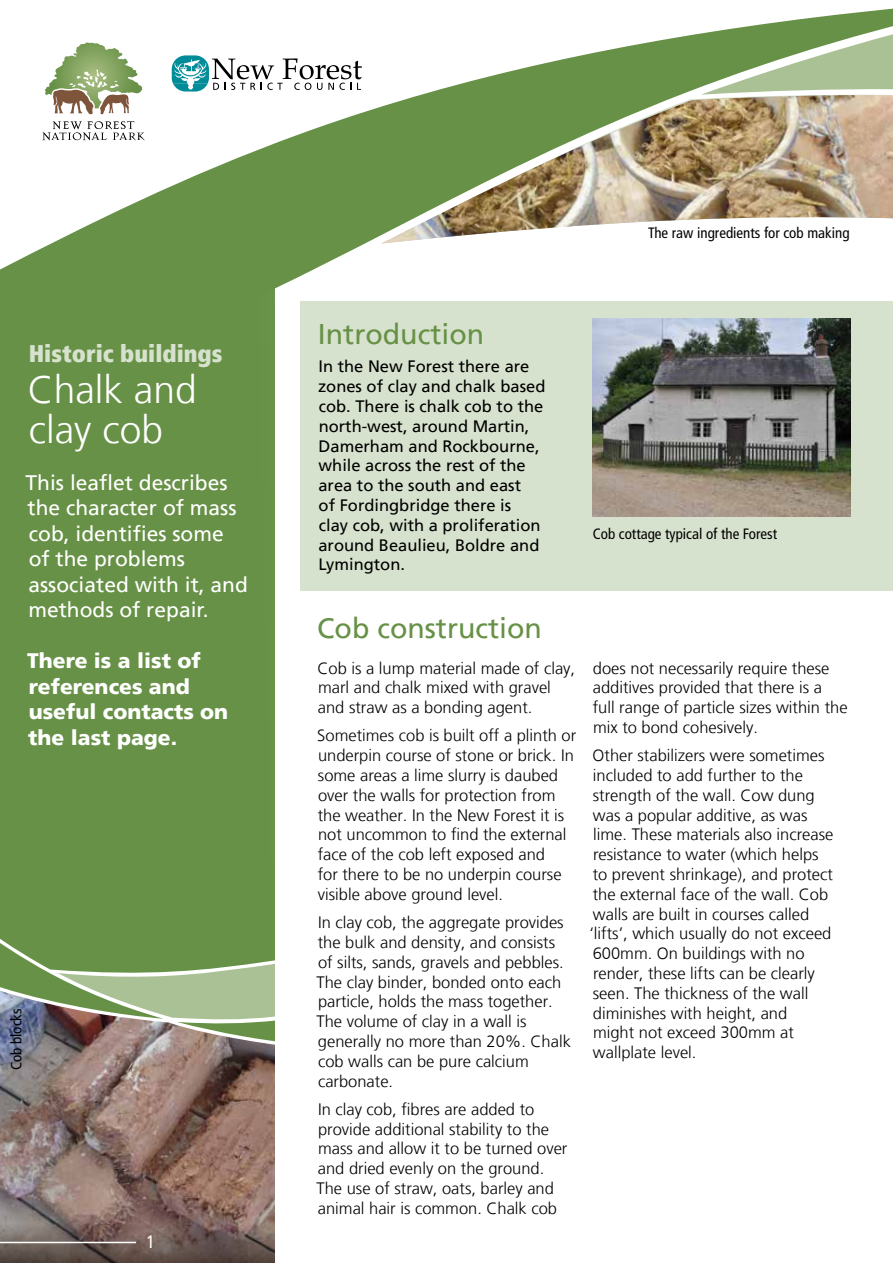
<style>
.page{position:relative;width:893px;height:1263px;background:#fff}
.page>*{position:absolute;margin:0;border:0;box-sizing:border-box;transform-origin:0 0}
.t1{font:300 39px/40.5px "Frutiger LT";color:#fff}
.t2{font:28.5px "Frutiger LT";color:#679146}
.t3{font:900 condensed 24px "Frutiger LT";color:#d7e2ce}
.t4{font:21px/25.5px "Frutiger LT";color:#fff}
.t5{font:900 21px/25.5px "Frutiger LT";color:#fff}
.t6{font:condensed 18px "Frutiger LT";color:#fff}
.t7{font:300 16.5px/19.8px "Frutiger LT";color:#000}
.t8{font:16.5px/19.8px "Frutiger LT";color:#000}
.t9{font:condensed 15px "Frutiger LT";color:#000}
</style>
<div class="page">
<svg style="left:42px;top:42px;width:336px;height:260px"></svg>
<svg style="left:378px;top:34px;width:515px;height:268px"></svg>
<svg style="left:694px;top:8px;width:199px;height:285px"></svg>
<div style="left:0;top:162px;width:275px;height:662px;background:#679146"></div>
<img style="left:0;top:1051px;width:275px;height:60px">
<svg style="left:0;top:824px;width:275px;height:224px;background:#79975e"></svg>
<svg style="left:0;top:1111px;width:275px;height:152px;background:#846c65"></svg>
<hr style="left:0;top:1242px;width:136px;height:1px;background:#fff">
<div style="left:300px;top:302px;width:593px;height:289px;background:#d7e2ce"></div>
<img style="left:592px;top:318px;width:258px;height:199px">
<svg style="left:381px;top:74px;width:512px;height:197px"></svg>
<img style="left:381px;top:95px;width:512px;height:149px">
<h3 class="t3" style="left:29px;top:339px;width:195px">Historic buildings</h3>
<h1 class="t1" style="left:28px;top:370px;width:171px">Chalk and clay cob</h1>
<p class="t4" style="left:26px;top:470px;width:224px">This leaflet describes the character of mass cob, identifies some<br>of the problems associated with it, and methods of repair.</p>
<p class="t5" style="left:27px;top:648px;width:203px">There is a list of references and useful contacts on the last page.</p>
<p class="t9" style="left:8px;top:1070px;width:63px;rotate:-90deg">Cob blocks</p>
<p class="t6" style="left:146px;top:1232px;width:10px">1</p>
<p class="t9" style="left:648px;top:224px;width:203px">The raw ingredients for cob making</p>
<h2 class="t2" style="left:318px;top:317px;width:168px">Introduction</h2>
<p class="t8" style="left:318px;top:357px;width:229px">In the New Forest there are zones of clay and chalk based cob. There is chalk cob to the north-west, around Martin,<br>Damerham and Rockbourne, while across the rest of the area to the south and east<br>of Fordingbridge there is<br>clay cob, with a proliferation around Beaulieu, Boldre and<br>Lymington.</p>
<p class="t9" style="left:593px;top:525px;width:186px">Cob cottage typical of the Forest</p>
<h2 class="t2" style="left:317px;top:611px;width:226px">Cob construction</h2>
<p class="t7" style="left:318px;top:658px;width:259px">Cob is a lump material made of clay, marl and chalk mixed with gravel and straw as a bonding agent.</p>
<p class="t7" style="left:317px;top:726px;width:260px">Sometimes cob is built off a plinth or underpin course of stone or brick. In some areas a lime slurry is daubed over the walls for protection from the weather. In the New Forest it is not uncommon to find the external face of the cob left exposed and<br>for there to be no underpin course visible above ground level.</p>
<p class="t7" style="left:316px;top:913px;width:256px">In clay cob, the aggregate provides the bulk and density, and consists of silts, sands, gravels and pebbles.<br>The clay binder, bonded onto each particle, holds the mass together.<br>The volume of clay in a wall is generally no more than 20%. Chalk cob walls can be pure calcium carbonate.</p>
<p class="t7" style="left:316px;top:1099px;width:252px">In clay cob, fibres are added to provide additional stability to the mass and allow it to be turned over and dried evenly on the ground.<br>The use of straw, oats, barley and animal hair is common. Chalk cob</p>
<p class="t7" style="left:593px;top:658px;width:256px">does not necessarily require these additives provided that there is a full range of particle sizes within the mix to bond cohesively.</p>
<p class="t7" style="left:589px;top:746px;width:245px">Other stabilizers were sometimes included to add further to the strength of the wall. Cow dung was a popular additive, as was lime. These materials also increase resistance to water (which helps to prevent shrinkage), and protect the external face of the wall. Cob walls are built in courses called ‘lifts’, which usually do not exceed<br>600mm. On buildings with no render, these lifts can be clearly seen. The thickness of the wall diminishes with height, and<br>might not exceed 300mm at wallplate level.</p>
</div>
